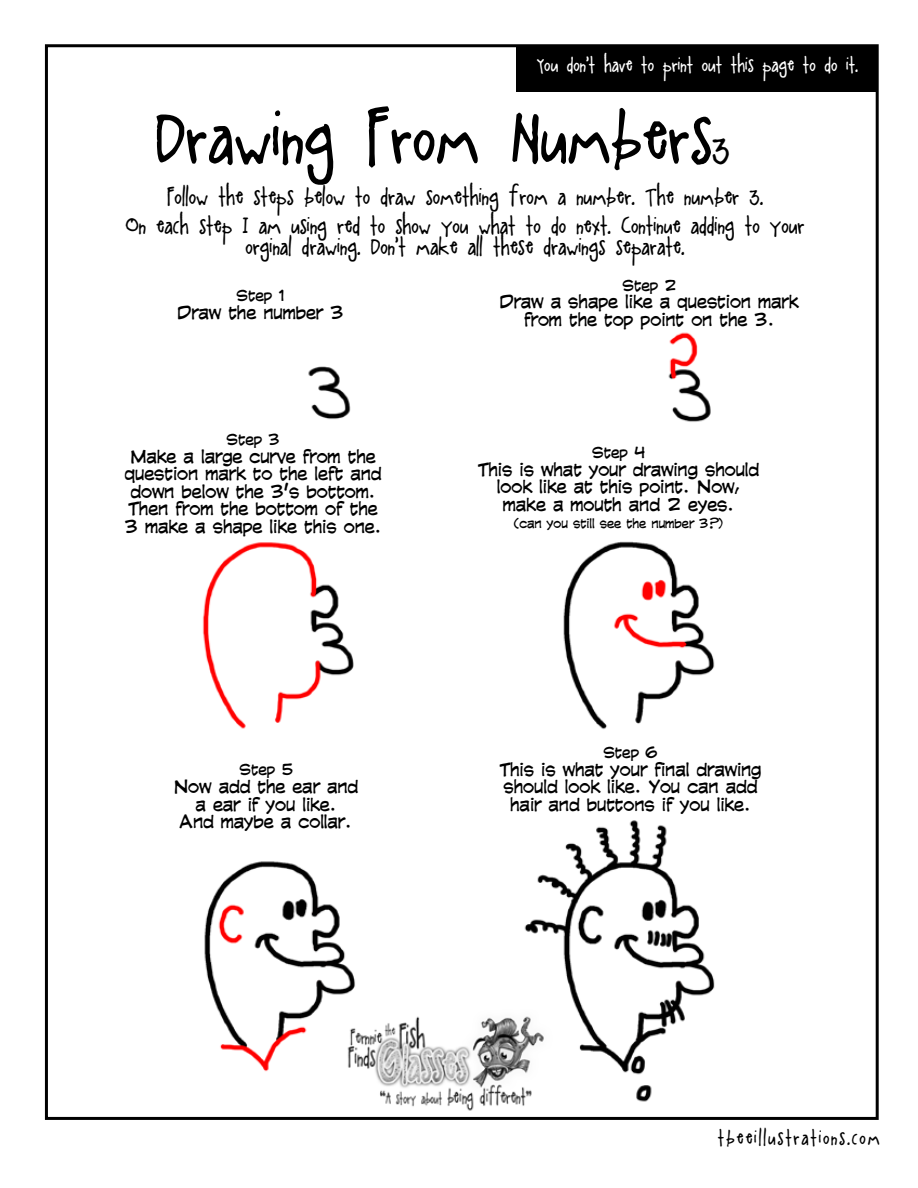
<style>
.page{position:relative;width:918px;height:1188px;background:#fff}
.page>*{position:absolute;margin:0;border:0;box-sizing:border-box;transform-origin:0 0}
.t1{font:66px "A Little Pot";color:#000}
.t2{font:21px/28.2px "A Little Pot";color:#000;text-align:center}
.t3{font:18px "A Little Pot";color:#fff}
.t4{font:18px "A Little Pot";letter-spacing:.1em;color:#000}
.t5{font:17.1px/17.5px "CC Comicrazy";color:#000;text-align:center}
.t6{font:14.7px "CC Comicrazy";color:#000}
.t7{font:12.15px "CC Comicrazy";color:#000}
.s1{font-size:36px}
</style>
<div class="page">
<img style="left:202px;top:332px;width:513px;height:770px">
<img style="left:340px;top:1008px;width:220px;height:103px">
<div style="left:516px;top:47px;width:362px;height:45px;background:#000"></div>
<p class="t3" style="left:537px;top:56px;width:323px">You don’t have to print out this page to do it.</p>
<h1 class="t1" style="left:155px;top:103px;width:576px">Drawing From Numbers<span class="s1">3</span></h1>
<p class="t2" style="left:126px;top:184px;width:681px">Follow the steps below to draw something from a number. The number 3.<br>On each step I am using red to show you what to do next. Continue adding to your</p>
<p class="t2" style="left:246px;top:234px;width:441px">orginal drawing. Don’t make all these drawings separate.</p>
<p class="t6" style="left:236px;top:286px;width:50px">Step 1</p>
<p class="t5" style="left:178px;top:303px;width:168px">Draw the number 3</p>
<p class="t6" style="left:622px;top:276px;width:56px">Step 2</p>
<p class="t5" style="left:500px;top:293px;width:300px">Draw a shape like a question mark from the top point on the 3.</p>
<p class="t6" style="left:226px;top:430px;width:55px">Step 3</p>
<p class="t5" style="left:125px;top:447px;width:259px">Make a large curve from the question mark to the left and down below the 3’s bottom.<br>Then from the bottom of the<br>3 make a shape like this one.</p>
<p class="t6" style="left:239px;top:761px;width:55px">Step 5</p>
<p class="t5" style="left:174px;top:777px;width:186px">Now add the ear and a ear if you like.<br>And maybe a collar.</p>
<p class="t6" style="left:592px;top:443px;width:55px">Step 4</p>
<p class="t5" style="left:478px;top:460px;width:283px">This is what your drawing should look like at this point. Now, make a mouth and 2 eyes.</p>
<p class="t7" style="left:514px;top:516px;width:211px">(can you still see the number 3?)</p>
<p class="t6" style="left:603px;top:743px;width:56px">Step 6</p>
<p class="t5" style="left:500px;top:760px;width:263px">This is what your final drawing should look like. You can add hair and buttons if you like.</p>
<p class="t4" style="left:718px;top:1128px;width:163px">tbeeillustrations.com</p>
</div>
